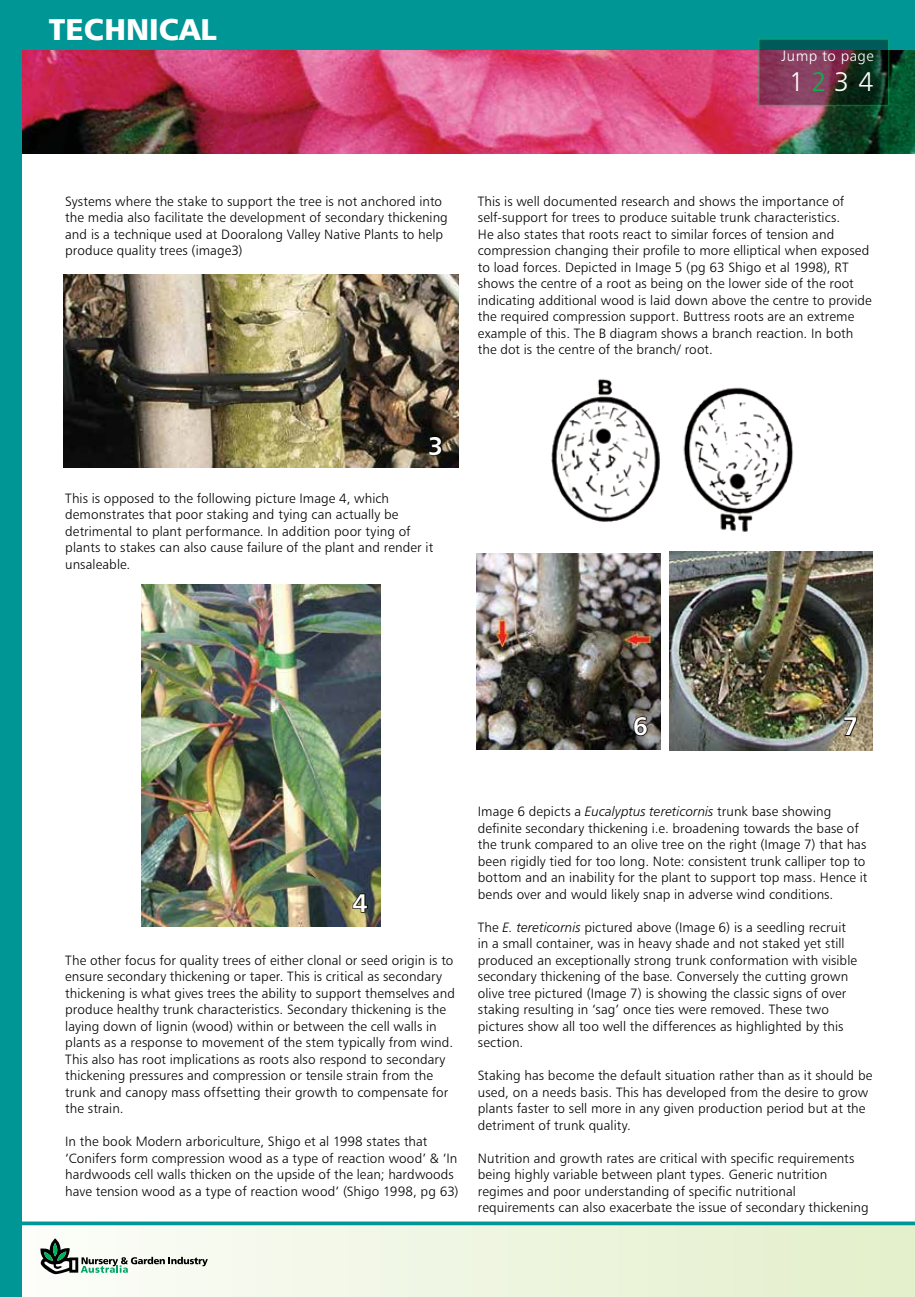
<style>
.page{position:relative;width:915px;height:1297px;background:#fff}
.page>*{position:absolute;margin:0;border:0;box-sizing:border-box;transform-origin:0 0}
.t1{font:30px "Humanist 777 BT Black B";color:#fff}
.t2{font:27px "Humanist 777 BT Light B";color:#fff}
.t3{font:25.5px "Humanist 777 BT Bold B";color:#fff}
.t4{font:15px "Humanist 777 BT Light B";letter-spacing:.025em;color:#fff}
.t5{font:13.5px/16.5px "Humanist 777 BT Light B";letter-spacing:.005em;color:#000}
.s1{color:#0db14b}
.s2{font-family:"Humanist 777 BT Light Italic B"}
</style>
<div class="page">
<img style="left:21px;top:50px;width:893px;height:103px">
<div style="left:0;top:1222px;width:914px;height:75px;background:linear-gradient(to right,#fcfdfb,#e3efcb)"></div>
<svg style="left:21px;top:1221px;width:893px;height:4px;background:#21a3a3"></svg>
<div style="left:0;top:0;width:914px;height:50px;background:#009696"></div>
<svg style="left:40px;top:1238px;width:168px;height:36px"></svg>
<div style="left:0;top:0;width:21px;height:1297px;background:#009696"></div>
<img style="left:141px;top:584px;width:239px;height:343px">
<img style="left:551px;top:378px;width:243px;height:154px">
<img style="left:476px;top:554px;width:184px;height:196px">
<img style="left:669px;top:552px;width:203px;height:198px">
<img style="left:64px;top:274px;width:394px;height:194px">
<svg style="left:427px;top:435px;width:16px;height:21px"></svg>
<svg style="left:351px;top:892px;width:17px;height:21px"></svg>
<svg style="left:632px;top:716px;width:16px;height:21px"></svg>
<svg style="left:842px;top:716px;width:15px;height:21px"></svg>
<svg style="left:760px;top:41px;width:126px;height:62px;background:#4e3a46"></svg>
<div style="left:757px;top:38px;width:132px;height:68px;border:2px solid #0db14b"></div>
<h1 class="t1" style="left:49px;top:11px;width:169px">TECHNICAL</h1>
<p class="t4" style="left:781px;top:47px;width:93px">Jump to page</p>
<h2 class="t2" style="left:788px;top:65px;width:86px">1<span class="s1">2</span>34</h2>
<p class="t5" style="left:65px;top:193px;width:384px">Systems where the stake to support the tree is not anchored into the media also facilitate the development of secondary thickening and is a technique used at Dooralong Valley Native Plants to help produce quality trees (image3)</p>
<p class="t5" style="left:477px;top:193px;width:395px">This is well documented research and shows the importance of self-support for trees to produce suitable trunk characteristics.<br>He also states that roots react to similar forces of tension and compression changing their profile to more elliptical when exposed to load forces. Depicted in Image 5 (pg 63 Shigo et al 1998), RT shows the centre of a root as being on the lower side of the root indicating additional wood is laid down above the centre to provide the required compression support. Buttress roots are an extreme example of this. The B diagram shows a branch reaction. In both the dot is the centre of the branch/ root.</p>
<h3 class="t3" style="left:428px;top:430px;width:17px">3</h3>
<p class="t5" style="left:65px;top:490px;width:369px">This is opposed to the following picture Image 4, which demonstrates that poor staking and tying can actually be detrimental to plant performance. In addition poor tying of plants to stakes can also cause failure of the plant and render it unsaleable.</p>
<h3 class="t3" style="left:632px;top:710px;width:17px">6</h3>
<h3 class="t3" style="left:842px;top:710px;width:17px">7</h3>
<h3 class="t3" style="left:352px;top:887px;width:17px">4</h3>
<p class="t5" style="left:65px;top:952px;width:391px">The other focus for quality trees of either clonal or seed origin is to ensure secondary thickening or taper. This is critical as secondary thickening is what gives trees the ability to support themselves and produce healthy trunk characteristics. Secondary thickening is the laying down of lignin (wood) within or between the cell walls in plants as a response to movement of the stem typically from wind.<br>This also has root implications as roots also respond to secondary thickening pressures and compression or tensile strain from the trunk and canopy mass offsetting their growth to compensate for the strain.</p>
<p class="t5" style="left:65px;top:1133px;width:395px">In the book Modern arboriculture, Shigo et al 1998 states that ‘Conifers form compression wood as a type of reaction wood’ &amp; ‘In hardwoods cell walls thicken on the upside of the lean; hardwoods have tension wood as a type of reaction wood’ (Shigo 1998, pg 63)</p>
<p class="t5" style="left:477px;top:803px;width:391px">Image 6 depicts a <span class="s2">Eucalyptus tereticornis</span> trunk base showing definite secondary thickening i.e. broadening towards the base of the trunk compared to an olive tree on the right (Image 7) that has been rigidly tied for too long. Note: consistent trunk calliper top to bottom and an inability for the plant to support top mass. Hence it bends over and would likely snap in adverse wind conditions.</p>
<p class="t5" style="left:477px;top:919px;width:380px">The <span class="s2">E. tereticornis</span> pictured above (Image 6) is a seedling recruit in a small container, was in heavy shade and not staked yet still produced an exceptionally strong trunk conformation with visible secondary thickening of the base. Conversely the cutting grown olive tree pictured (Image 7) is showing the classic signs of over staking resulting in ‘sag’ once ties were removed. These two pictures show all too well the differences as highlighted by this section.</p>
<p class="t5" style="left:477px;top:1067px;width:396px">Staking has become the default situation rather than as it should be used, on a needs basis. This has developed from the desire to grow plants faster to sell more in any given production period but at the detriment of trunk quality.</p>
<p class="t5" style="left:477px;top:1150px;width:392px">Nutrition and growth rates are critical with specific requirements being highly variable between plant types. Generic nutrition regimes and poor understanding of specific nutritional requirements can also exacerbate the issue of secondary thickening</p>
</div>
